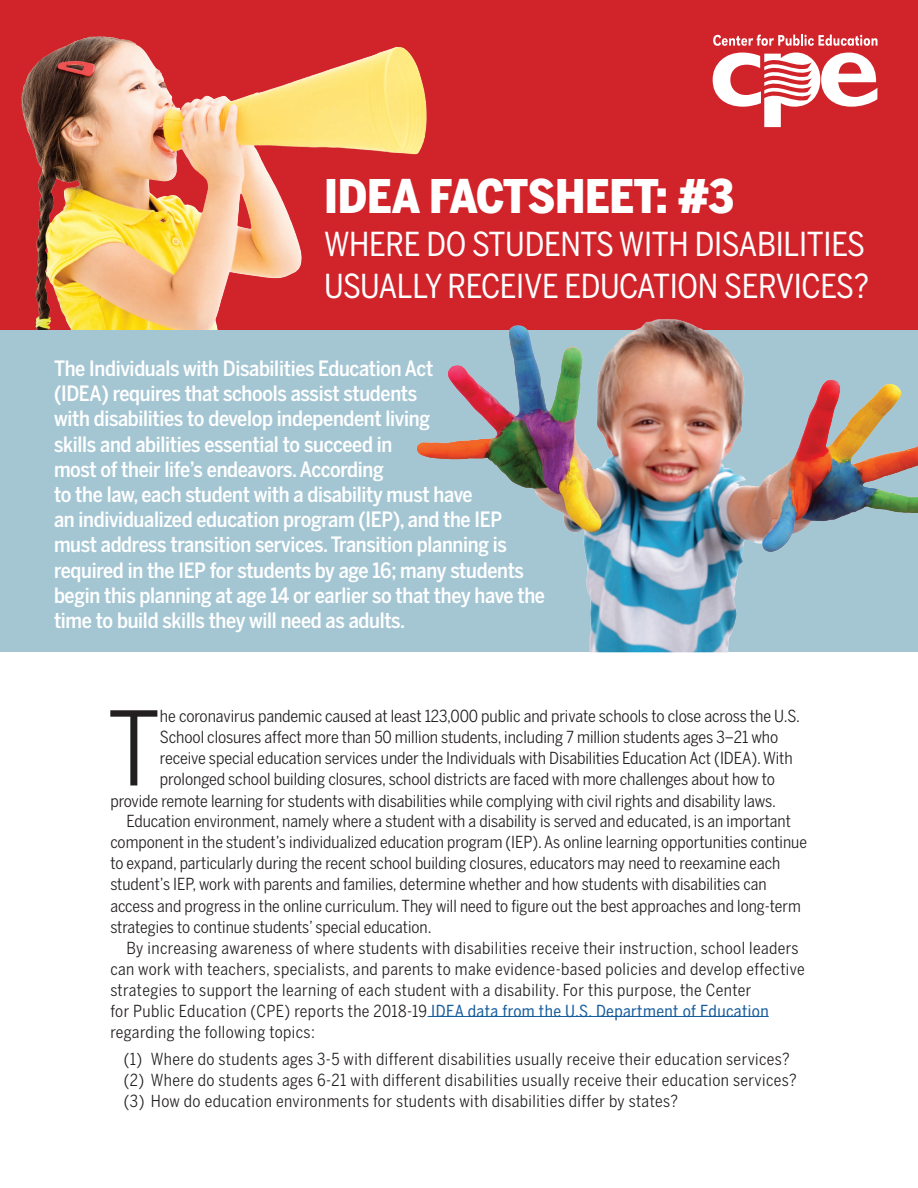
<style>
.page{position:relative;width:918px;height:1188px;background:#fff}
.page>*{position:absolute;margin:0;border:0;box-sizing:border-box;transform-origin:0 0}
.t1{font:101.7px "Benton Sans Condensed";color:#231f20}
.t2{font:900 45.9px "Benton Sans Condensed";letter-spacing:-.005em;color:#fff}
.t3{font:32.85px/42.3px "Benton Sans Condensed";letter-spacing:-.01em;color:#fff}
.t4{font:500 21px/25.2px "Benton Sans Condensed";letter-spacing:-.015em;color:#fff}
.t5{font:16.5px "Benton Sans Condensed";color:#231f20}
.t6{font:16.5px/21px "Benton Sans Condensed";letter-spacing:.025em;color:#231f20}
.s1{color:#175d9e}
</style>
<div class="page">
<svg style="left:0;top:0;width:918px;height:330px;background:#d5493e"></svg>
<img style="left:79px;top:35px;width:25px;height:5px">
<img style="left:0;top:330px;width:918px;height:322px">
<hr style="left:428px;top:1016px;width:341px;height:1px;background:#175d9e">
<svg style="left:713px;top:53px;width:164px;height:74px"></svg>
<svg style="left:713px;top:35px;width:165px;height:11px"></svg>
<img style="left:605px;top:318px;width:65px;height:39px">
<h2 class="t2" style="left:324px;top:167px;width:412px">IDEA FACTSHEET: #3</h2>
<h3 class="t3" style="left:324px;top:222px;width:546px">WHERE DO STUDENTS WITH DISABILITIES<br>USUALLY RECEIVE EDUCATION SERVICES?</h3>
<p class="t4" style="left:54px;top:356px;width:493px">The Individuals with Disabilities Education Act<br>(IDEA) requires that schools assist students<br>with disabilities to develop independent living<br>skills and abilities essential to succeed in<br>most of their life’s endeavors. According<br>to the law, each student with a disability must have<br>an individualized education program (IEP), and the IEP must address transition services. Transition planning is required in the IEP for students by age 16; many students begin this planning at age 14 or earlier so that they have the time to build skills they will need as adults.</p>
<h1 class="t1" style="left:107px;top:688px;width:55px">T</h1>
<p class="t5" style="left:160px;top:707px;width:642px">he coronavirus pandemic caused at least 123,000 public and private schools to close across the U.S.</p>
<p class="t5" style="left:160px;top:728px;width:620px">School closures affect more than 50 million students, including 7 million students ages 3–21 who</p>
<p class="t5" style="left:160px;top:749px;width:634px">receive special education services under the Individuals with Disabilities Education Act (IDEA). With</p>
<p class="t5" style="left:160px;top:770px;width:617px">prolonged school building closures, school districts are faced with more challenges about how to</p>
<p class="t5" style="left:110px;top:791px;width:667px">provide remote learning for students with disabilities while complying with civil rights and disability laws.</p>
<p class="t5" style="left:127px;top:812px;width:666px">Education environment, namely where a student with a disability is served and educated, is an important</p>
<p class="t5" style="left:110px;top:833px;width:698px">component in the student’s individualized education program (IEP). As online learning opportunities continue</p>
<p class="t5" style="left:110px;top:854px;width:672px">to expand, particularly during the recent school building closures, educators may need to reexamine each</p>
<p class="t5" style="left:110px;top:875px;width:658px">student’s IEP, work with parents and families, determine whether and how students with disabilities can</p>
<p class="t5" style="left:110px;top:896px;width:692px">access and progress in the online curriculum. They will need to figure out the best approaches and long-term</p>
<p class="t5" style="left:110px;top:917px;width:323px">strategies to continue students’ special education.</p>
<p class="t6" style="left:127px;top:937px;width:674px">By increasing awareness of where students with disabilities receive their instruction, school leaders</p>
<p class="t6" style="left:110px;top:958px;width:696px">can work with teachers, specialists, and parents to make evidence-based policies and develop effective</p>
<p class="t6" style="left:110px;top:979px;width:643px">strategies to support the learning of each student with a disability. For this purpose, the Center</p>
<p class="t6" style="left:110px;top:1000px;width:660px">for Public Education (CPE) reports the 2018-19 <span class="s1">IDEA data from the U.S. Department of Education</span></p>
<p class="t6" style="left:110px;top:1021px;width:206px">regarding the following topics:</p>
<p class="t6" style="left:124px;top:1049px;width:674px">(1) Where do students ages 3-5 with different disabilities usually receive their education services? (2) Where do students ages 6-21 with different disabilities usually receive their education services? (3) How do education environments for students with disabilities differ by states?</p>
</div>
